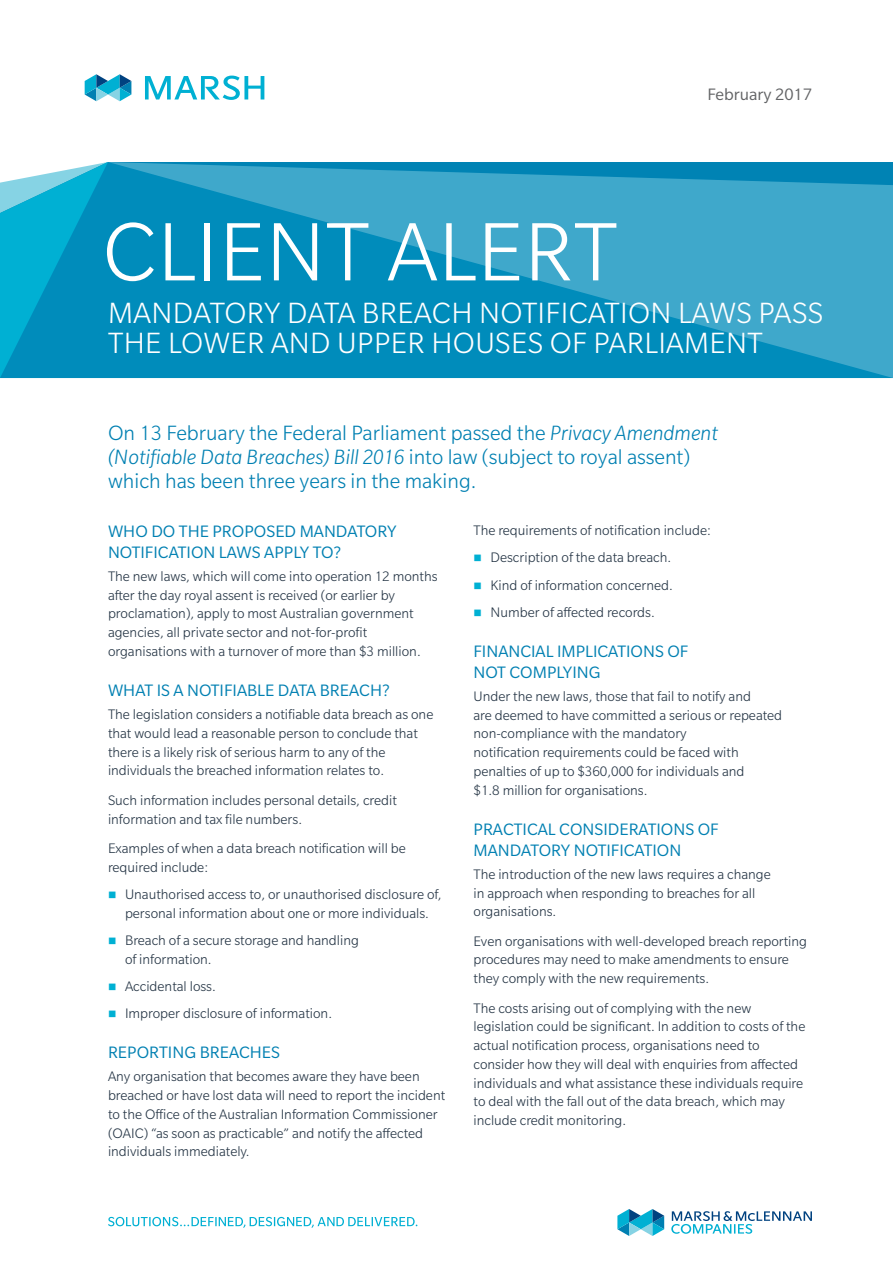
<style>
.page{position:relative;width:893px;height:1263px;background:#fff}
.page>*{position:absolute;margin:0;border:0;box-sizing:border-box;transform-origin:0 0}
.t1{font:300 90px "Slate Pro";letter-spacing:.01em;color:#fff}
.t2{font:300 31.8px/30px "Slate Pro";letter-spacing:.01em;color:#fff}
.t3{font:300 22.5px/24px "Slate Pro";color:#0080b2}
.t4{font:18px/21px "Slate Pro";color:#0080b2}
.t5{font:18px "Slate Pro";color:#636466}
.t6{font:300 15px/18.8px "Slate Pro";color:#243444}
.s1{font-style:italic}
</style>
<div class="page">
<svg style="left:0;top:162px;width:108px;height:216px;background:#15a4ca"></svg>
<svg style="left:108px;top:162px;width:785px;height:216px;background:#1c98c1"></svg>
<svg style="left:85px;top:74px;width:46px;height:27px"></svg>
<svg style="left:145px;top:76px;width:119px;height:24px"></svg>
<svg style="left:671px;top:1211px;width:141px;height:23px"></svg>
<svg style="left:617px;top:1209px;width:47px;height:27px"></svg>
<svg style="left:108px;top:1217px;width:309px;height:11px"></svg>
<p class="t5" style="left:707px;top:84px;width:106px">February 2017</p>
<h1 class="t1" style="left:102px;top:205px;width:516px">CLIENT ALERT</h1>
<h2 class="t2" style="left:108px;top:297px;width:717px">MANDATORY DATA BREACH NOTIFICATION LAWS PASS<br>THE LOWER AND UPPER HOUSES OF PARLIAMENT</h2>
<h3 class="t3" style="left:108px;top:421px;width:611px">On 13 February the Federal Parliament passed the <span class="s1">Privacy Amendment (Notifiable Data Breaches) Bill 2016</span> into law (subject to royal assent) which has been three years in the making.</h3>
<p class="t4" style="left:108px;top:521px;width:290px">WHO DO THE PROPOSED MANDATORY<br>NOTIFICATION LAWS APPLY TO?</p>
<p class="t6" style="left:108px;top:567px;width:331px">The new laws, which will come into operation 12 months after the day royal assent is received (or earlier by proclamation), apply to most Australian government agencies, all private sector and not-for-profit organisations with a turnover of more than $3 million.</p>
<p class="t4" style="left:108px;top:680px;width:283px">WHAT IS A NOTIFIABLE DATA BREACH?</p>
<p class="t6" style="left:108px;top:705px;width:327px">The legislation considers a notifiable data breach as one that would lead a reasonable person to conclude that there is a likely risk of serious harm to any of the individuals the breached information relates to.</p>
<p class="t6" style="left:108px;top:790px;width:290px">Such information includes personal details, credit information and tax file numbers.</p>
<p class="t6" style="left:108px;top:839px;width:299px">Examples of when a data breach notification will be required include:</p>
<p class="t6" style="left:125px;top:885px;width:318px">Unauthorised access to, or unauthorised disclosure of, personal information about one or more individuals.</p>
<p class="t6" style="left:125px;top:931px;width:235px">Breach of a secure storage and handling of information.</p>
<p class="t6" style="left:125px;top:972px;width:209px;line-height:27.3px">Accidental loss.<br>Improper disclosure of information.</p>
<p class="t4" style="left:108px;top:1042px;width:174px">REPORTING BREACHES</p>
<p class="t6" style="left:108px;top:1067px;width:339px">Any organisation that becomes aware they have been breached or have lost data will need to report the incident to the Office of the Australian Information Commissioner (OAIC) “as soon as practicable” and notify the affected individuals immediately.</p>
<p class="t6" style="left:490px;top:516px;width:222px;line-height:27.3px;text-indent:-17px">The requirements of notification include:<br>Description of the data breach.<br>Kind of information concerned.<br>Number of affected records.</p>
<p class="t4" style="left:473px;top:641px;width:216px">FINANCIAL IMPLICATIONS OF<br>NOT COMPLYING</p>
<p class="t6" style="left:473px;top:687px;width:310px">Under the new laws, those that fail to notify and<br>are deemed to have committed a serious or repeated non-compliance with the mandatory<br>notification requirements could be faced with penalties of up to $360,000 for individuals and<br>$1.8 million for organisations.</p>
<p class="t4" style="left:473px;top:818px;width:247px">PRACTICAL CONSIDERATIONS OF<br>MANDATORY NOTIFICATION</p>
<p class="t6" style="left:473px;top:865px;width:299px">The introduction of the new laws requires a change in approach when responding to breaches for all organisations.</p>
<p class="t6" style="left:473px;top:931px;width:335px">Even organisations with well-developed breach reporting procedures may need to make amendments to ensure they comply with the new requirements.</p>
<p class="t6" style="left:473px;top:998px;width:333px">The costs arising out of complying with the new legislation could be significant. In addition to costs of the actual notification process, organisations need to consider how they will deal with enquiries from affected individuals and what assistance these individuals require to deal with the fall out of the data breach, which may include credit monitoring.</p>
</div>
